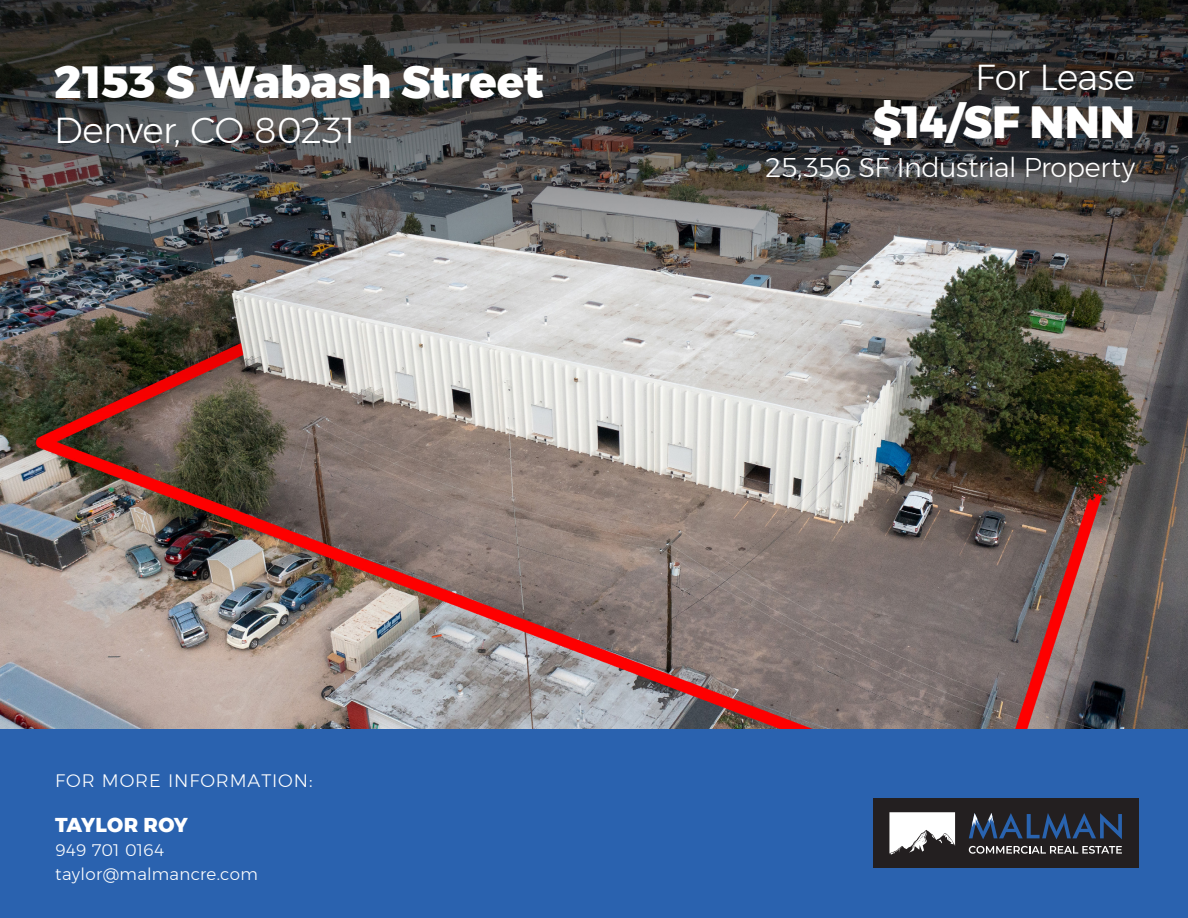
<style>
.page{position:relative;width:1188px;height:918px;background:#fff}
.page>*{position:absolute;margin:0;border:0;box-sizing:border-box;transform-origin:0 0}
.t1{font:800 45px "Montserrat";letter-spacing:-.01em;color:#fff}
.t2{font:300 36px "Montserrat";letter-spacing:-.015em;color:#fff}
.t3{font:300 27px "Montserrat";letter-spacing:-.015em;color:#fff}
.t4{font:800 20.1px "Montserrat";letter-spacing:.01em;color:#fff}
.Subhead{font:300 18px "Montserrat";letter-spacing:.05em;color:#fff}
.t5{font:300 16.65px "Montserrat";letter-spacing:.015em;color:#fff}
</style>
<div class="page">
<img style="left:0;top:0;width:1188px;height:729px">
<div style="left:0;top:729px;width:1188px;height:189px;background:#2a62af"></div>
<div style="left:873px;top:799px;width:266px;height:69px;background:#231f20"></div>
<svg style="left:969px;top:846px;width:153px;height:8px"></svg>
<svg style="left:969px;top:813px;width:153px;height:26px"></svg>
<svg style="left:889px;top:812px;width:66px;height:43px"></svg>
<p class="t1" style="left:54px;top:45px;width:491px">2153 S Wabash Street</p>
<p class="t2" style="left:54px;top:103px;width:303px">Denver, CO 80231</p>
<p class="t2" style="left:975px;top:51px;width:162px">For Lease</p>
<p class="t1" style="left:872px;top:86px;width:264px">$14/SF NNN</p>
<p class="t3" style="left:766px;top:148px;width:371px">25,356 SF Industrial Property</p>
<p class="Subhead" style="left:55px;top:767px;width:259px">FOR MORE INFORMATION:</p>
<p class="t4" style="left:55px;top:808px;width:134px">TAYLOR ROY</p>
<p class="t5" style="left:55px;top:837px;width:110px">949 701 0164</p>
<p class="t5" style="left:55px;top:861px;width:204px">taylor@malmancre.com</p>
</div>
